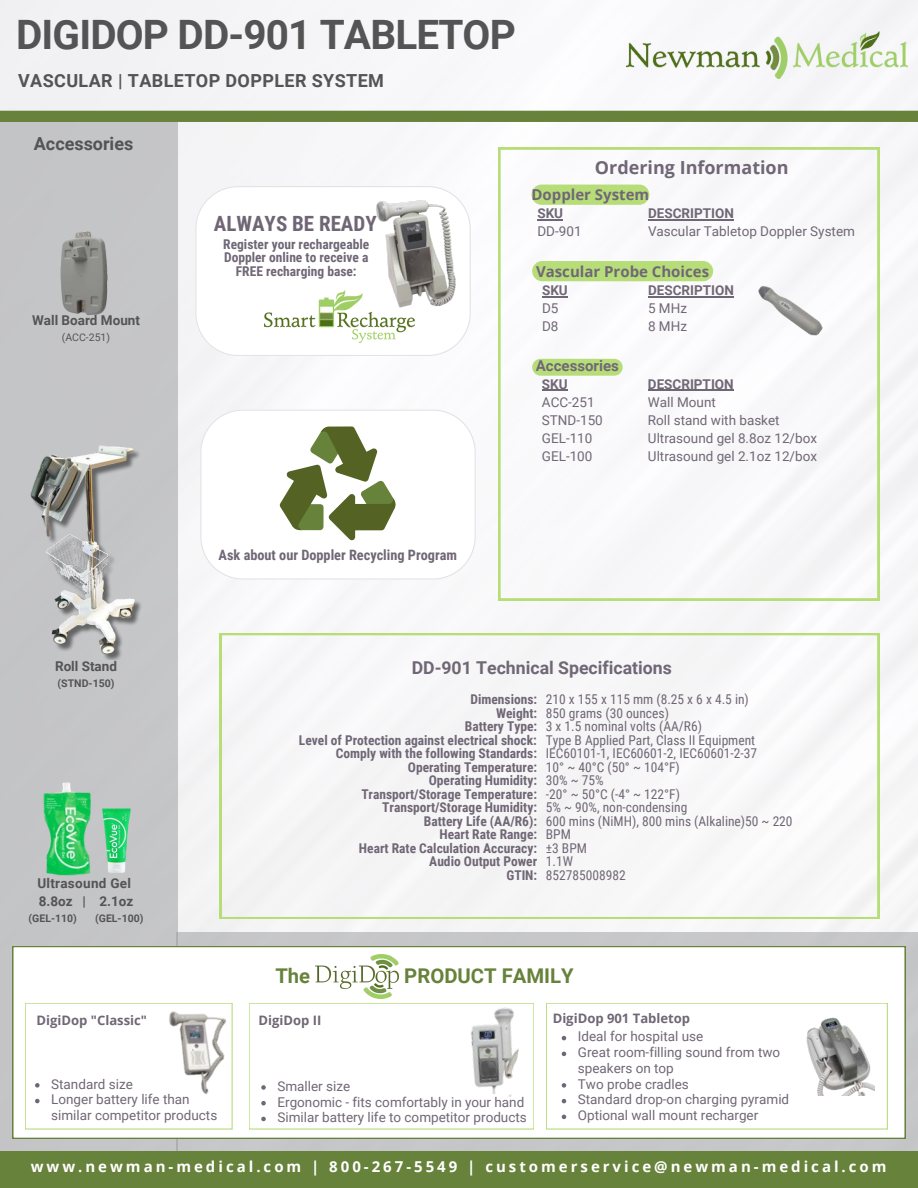
<style>
.page{position:relative;width:918px;height:1188px;background:#fff}
.page>*{position:absolute;margin:0;border:0;box-sizing:border-box;transform-origin:0 0}
.t1{font:700 40.5px "Roboto";letter-spacing:-.02em;color:#545454}
.t2{font:700 21px "Roboto Condensed";color:#6f6675}
.t3{font:700 20.25px "Roboto";color:#67823a}
.t4{font:700 18px "Roboto";letter-spacing:.02em;color:#545454}
.t5{font:700 18px "Open Sans";color:#706776}
.t6{font:700 18px "Roboto";color:#545454}
.t7{font:700 17.7px "Roboto";color:#706776}
.t8{font:700 15px "Open Sans";letter-spacing:.2em;color:#fff}
.t9{font:700 15px "Open Sans";color:#706776}
.t10{font:700 15px "Roboto";color:#706776}
.t11{font:700 14.25px "Roboto Condensed";color:#706776}
.t12{font:13.5px/15.8px "Roboto";color:#706776}
.t13{font:700 13.5px/13.5px "Roboto Condensed";color:#706776;text-align:center}
.t14{font:13.5px/13.5px "Roboto Condensed";color:#706776}
.t15{font:700 13.5px "Roboto";color:#706776}
.t16{font:700 13.5px "Roboto";color:#545454}
.t17{font:700 13.5px "Roboto";letter-spacing:.02em;color:#545454}
.t18{font:700 13.05px "Open Sans";color:#706776}
.t19{font:700 10.5px "Roboto";color:#545454}
.t20{font:10.5px "Roboto";color:#545454}
</style>
<div class="page">
<div style="left:0;top:0;width:918px;height:933px;background:#f7f6f8"></div>
<img style="left:627px;top:31px;width:280px;height:47px">
<div style="left:0;top:116px;width:178px;height:1072px;background:#c4c5c7"></div>
<img style="left:30px;top:445px;width:111px;height:214px">
<img style="left:43px;top:782px;width:48px;height:94px">
<img style="left:102px;top:808px;width:29px;height:65px">
<div style="left:177px;top:933px;width:741px;height:255px;background:#c6c7c8"></div>
<svg style="left:12px;top:946px;width:894px;height:192px"></svg>
<div style="left:546px;top:1003px;width:341px;height:126px;border:1px solid #b7dd79"></div>
<img style="left:803px;top:1014px;width:72px;height:81px">
<svg style="left:562px;top:1036px;width:4px;height:4px"></svg>
<svg style="left:562px;top:1052px;width:4px;height:4px"></svg>
<svg style="left:562px;top:1083px;width:4px;height:5px"></svg>
<svg style="left:562px;top:1099px;width:4px;height:4px"></svg>
<svg style="left:562px;top:1115px;width:4px;height:4px"></svg>
<div style="left:25px;top:1003px;width:207px;height:126px;border:1px solid #b7dd79"></div>
<img style="left:140px;top:989px;width:113px;height:111px">
<svg style="left:35px;top:1083px;width:5px;height:5px"></svg>
<svg style="left:35px;top:1099px;width:5px;height:4px"></svg>
<div style="left:249px;top:1003px;width:285px;height:126px;border:1px solid #b7dd79"></div>
<img style="left:461px;top:1001px;width:64px;height:96px">
<svg style="left:261px;top:1085px;width:5px;height:5px"></svg>
<svg style="left:261px;top:1101px;width:5px;height:4px"></svg>
<svg style="left:261px;top:1117px;width:5px;height:4px"></svg>
<img style="left:316px;top:955px;width:83px;height:44px">
<svg style="left:498px;top:148px;width:381px;height:452px"></svg>
<div style="left:532px;top:261px;width:181px;height:20px;background:#b7dd79;border-radius:10px"></div>
<hr style="left:542px;top:296px;width:26px;height:2px;background:#706776">
<hr style="left:648px;top:296px;width:86px;height:2px;background:#706776">
<img style="left:746px;top:261px;width:88px;height:93px">
<div style="left:532px;top:359px;width:91px;height:17px;background:#b7dd79;border-radius:8px"></div>
<svg style="left:542px;top:390px;width:26px;height:1px"></svg>
<hr style="left:648px;top:390px;width:86px;height:1px;background:#706776">
<div style="left:532px;top:185px;width:117px;height:20px;background:#b7dd79;border-radius:10px"></div>
<hr style="left:537px;top:219px;width:26px;height:2px;background:#706776">
<hr style="left:648px;top:219px;width:86px;height:2px;background:#706776">
<div style="left:220px;top:633px;width:659px;height:286px;background:#f6f6f7"></div>
<img style="left:60px;top:231px;width:48px;height:85px">
<div style="left:0;top:1152px;width:918px;height:36px;background:#67823a"></div>
<div style="left:0;top:111px;width:918px;height:11px;background:#67823a"></div>
<svg style="left:200px;top:410px;width:276px;height:169px"></svg>
<svg style="left:280px;top:426px;width:116px;height:114px"></svg>
<svg style="left:195px;top:186px;width:276px;height:170px"></svg>
<img style="left:265px;top:291px;width:150px;height:52px">
<img style="left:353px;top:200px;width:103px;height:117px">
<p class="t1" style="left:16px;top:11px;width:501px">DIGIDOP DD-901 TABLETOP</p>
<p class="t4" style="left:18px;top:70px;width:367px">VASCULAR | TABLETOP DOPPLER SYSTEM</p>
<p class="t6" style="left:34px;top:133px;width:101px">Accessories</p>
<p class="t16" style="left:32px;top:313px;width:109px">Wall Board Mount</p>
<p class="t20" style="left:62px;top:331px;width:50px">(ACC-251)</p>
<h4 class="t16" style="left:55px;top:659px;width:63px">Roll Stand</h4>
<h5 class="t19" style="left:58px;top:678px;width:59px">(STND-150)</h5>
<p class="t17" style="left:37px;top:876px;width:95px">Ultrasound Gel</p>
<p class="t16" style="left:39px;top:893px;width:96px">8.8oz | 2.1oz</p>
<p class="t19" style="left:29px;top:912px;width:50px">(GEL-110)</p>
<p class="t19" style="left:95px;top:912px;width:50px">(GEL-100)</p>
<p class="t2" style="left:214px;top:211px;width:164px">ALWAYS BE READY</p>
<p class="t13" style="left:223px;top:238px;width:148px">Register your rechargeable<br>Doppler online to receive a<br>FREE recharging base:</p>
<p class="t11" style="left:219px;top:546px;width:240px">Ask about our Doppler Recycling Program</p>
<p class="t5" style="left:595px;top:155px;width:195px">Ordering Information</p>
<p class="t9" style="left:532px;top:184px;width:119px">Doppler System</p>
<p class="t15" style="left:537px;top:206px;width:27px">SKU</p>
<p class="t12" style="left:537px;top:224px;width:46px">DD-901</p>
<p class="t15" style="left:648px;top:206px;width:87px">DESCRIPTION</p>
<p class="t12" style="left:648px;top:224px;width:208px">Vascular Tabletop Doppler System</p>
<p class="t9" style="left:536px;top:261px;width:175px">Vascular Probe Choices</p>
<p class="t15" style="left:542px;top:283px;width:27px">SKU</p>
<p class="t12" style="left:542px;top:301px;width:18px">D5</p>
<p class="t12" style="left:542px;top:319px;width:18px">D8</p>
<p class="t15" style="left:648px;top:283px;width:87px">DESCRIPTION</p>
<p class="t12" style="left:648px;top:301px;width:40px">5 MHz</p>
<p class="t12" style="left:648px;top:319px;width:40px">8 MHz</p>
<p class="t10" style="left:536px;top:357px;width:84px">Accessories</p>
<p class="t15" style="left:542px;top:376px;width:27px">SKU</p>
<h2 class="t12" style="left:542px;top:394px;width:54px">ACC-251</h2>
<h6 class="t12" style="left:542px;top:412px;width:62px">STND-150</h6>
<p class="t12" style="left:542px;top:430px;width:52px">GEL-110</p>
<p class="t12" style="left:542px;top:448px;width:52px">GEL-100</p>
<p class="t15" style="left:648px;top:376px;width:87px">DESCRIPTION</p>
<p class="t12" style="left:648px;top:394px;width:69px">Wall Mount</p>
<h6 class="t12" style="left:648px;top:412px;width:133px">Roll stand with basket</h6>
<h5 class="t12" style="left:648px;top:430px;width:171px">Ultrasound gel 8.8oz 12/box</h5>
<p class="t12" style="left:648px;top:448px;width:171px">Ultrasound gel 2.1oz 12/box</p>
<p class="t7" style="left:412px;top:658px;width:262px">DD-901 Technical Specifications</p>
<p class="t13" style="left:470px;top:693px;width:68px">Dimensions:</p>
<p class="t13" style="left:496px;top:706px;width:43px">Weight:</p>
<p class="t13" style="left:465px;top:720px;width:74px">Battery Type:</p>
<p class="t13" style="left:299px;top:733px;width:240px">Level of Protection against electrical shock:</p>
<p class="t13" style="left:336px;top:747px;width:203px">Comply with the following Standards:</p>
<p class="t13" style="left:408px;top:760px;width:131px">Operating Temperature:</p>
<p class="t13" style="left:429px;top:774px;width:110px">Operating Humidity:</p>
<p class="t13" style="left:361px;top:787px;width:177px">Transport/Storage Temperature:</p>
<p class="t13" style="left:382px;top:801px;width:156px">Transport/Storage Humidity:</p>
<p class="t13" style="left:424px;top:814px;width:115px">Battery Life (AA/R6):</p>
<p class="t13" style="left:440px;top:828px;width:99px">Heart Rate Range:</p>
<p class="t13" style="left:359px;top:841px;width:180px">Heart Rate Calculation Accuracy:</p>
<p class="t13" style="left:429px;top:855px;width:109px">Audio Output Power</p>
<p class="t13" style="left:506px;top:868px;width:32px">GTIN:</p>
<p class="t14" style="left:546px;top:693px;width:205px">210 x 155 x 115 mm (8.25 x 6 x 4.5 in)</p>
<p class="t14" style="left:546px;top:706px;width:125px">850 grams (30 ounces)</p>
<p class="t14" style="left:546px;top:720px;width:158px">3 x 1.5 nominal volts (AA/R6)</p>
<p class="t14" style="left:546px;top:733px;width:211px">Type B Applied Part, Class II Equipment</p>
<p class="t14" style="left:546px;top:747px;width:213px">IEC60101-1, IEC60601-2, IEC60601-2-37</p>
<p class="t14" style="left:546px;top:760px;width:136px">10° ~ 40°C (50° ~ 104°F)</p>
<p class="t14" style="left:546px;top:774px;width:59px">30% ~ 75%</p>
<h3 class="t14" style="left:546px;top:787px;width:136px">-20° ~ 50°C (-4° ~ 122°F)</h3>
<h2 class="t14" style="left:546px;top:801px;width:143px">5% ~ 90%, non-condensing</h2>
<p class="t14" style="left:546px;top:814px;width:248px">600 mins (NiMH), 800 mins (Alkaline)50 ~ 220<br>BPM</p>
<p class="t14" style="left:546px;top:841px;width:43px">±3 BPM</p>
<p class="t14" style="left:546px;top:855px;width:29px">1.1W</p>
<p class="t14" style="left:546px;top:868px;width:81px">852785008982</p>
<p class="t3" style="left:275px;top:964px;width:36px">The</p>
<h6 class="t3" style="left:404px;top:964px;width:171px">PRODUCT FAMILY</h6>
<p class="t18" style="left:36px;top:1011px;width:112px">DigiDop "Classic"</p>
<p class="t12" style="left:51px;top:1076px;width:83px">Standard size</p>
<p class="t12" style="left:51px;top:1092px;width:168px">Longer battery life than similar competitor products</p>
<p class="t18" style="left:259px;top:1011px;width:64px">DigiDop II</p>
<p class="t12" style="left:277px;top:1078px;width:74px">Smaller size</p>
<p class="t12" style="left:277px;top:1094px;width:248px">Ergonomic - fits comfortably in your hand</p>
<p class="t12" style="left:277px;top:1110px;width:251px">Similar battery life to competitor products</p>
<p class="t18" style="left:553px;top:1009px;width:139px">DigiDop 901 Tabletop</p>
<p class="t12" style="left:578px;top:1029px;width:127px">Ideal for hospital use</p>
<p class="t12" style="left:578px;top:1045px;width:204px">Great room-filling sound from two speakers on top</p>
<p class="t12" style="left:578px;top:1076px;width:113px">Two probe cradles</p>
<p class="t12" style="left:578px;top:1092px;width:213px">Standard drop-on charging pyramid</p>
<h5 class="t12" style="left:578px;top:1108px;width:182px">Optional wall mount recharger</h5>
<p class="t8" style="left:31px;top:1156px;width:857px">www.newman-medical.com | 800-267-5549 | customerservice@newman-medical.com</p>
</div>
